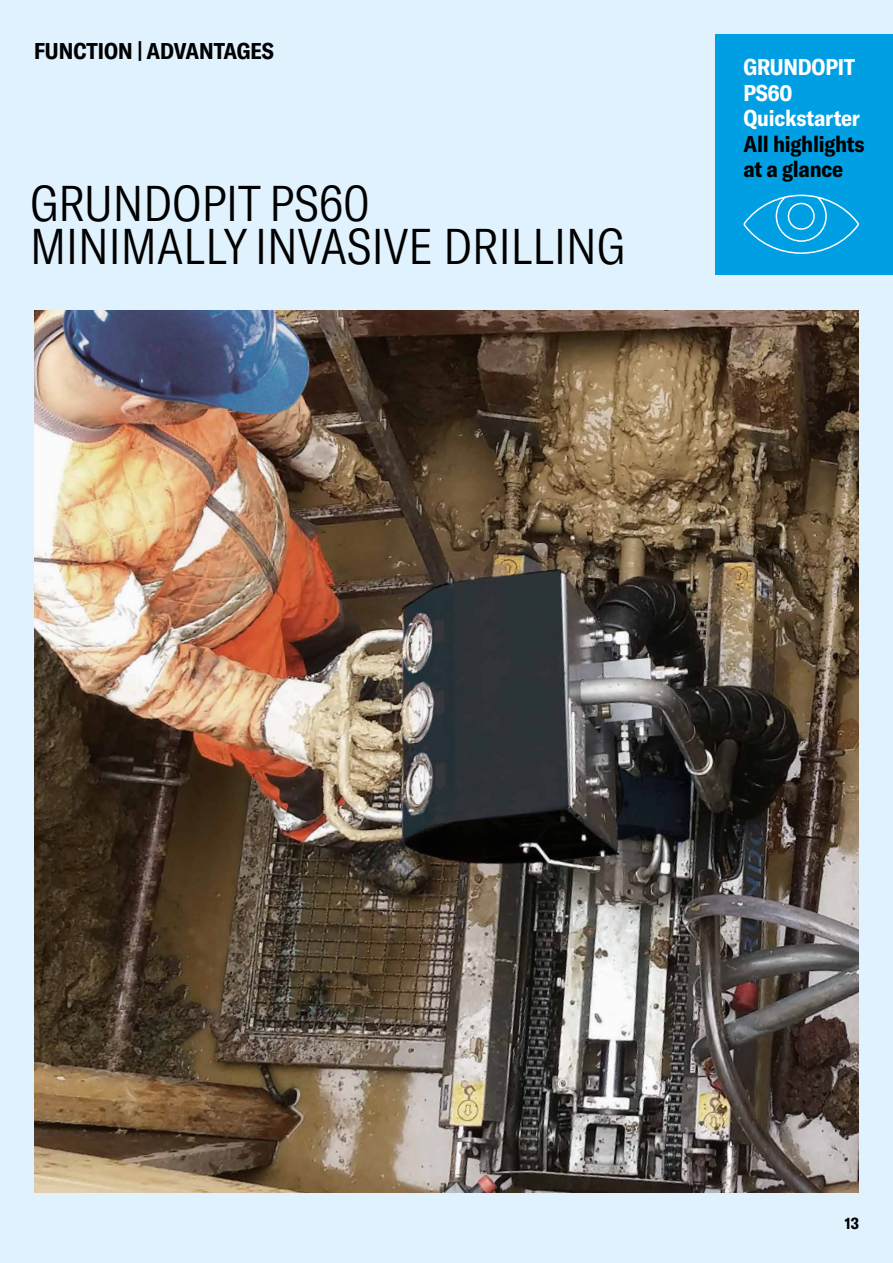
<style>
.page{position:relative;width:893px;height:1263px;background:#dff2fd}
.page>*{position:absolute;margin:0;border:0;box-sizing:border-box;transform-origin:0 0}
.t1{font:300 condensed 49.5px/43.5px "GT America";color:#000}
.t2{font:700 condensed 22.5px/25.5px "GT America";letter-spacing:-.01em;color:#000}
.t3{font:700 condensed 22.5px/25.5px "GT America";letter-spacing:-.01em;color:#fff}
.t4{font:700 condensed 15.75px "GT America";color:#000}
</style>
<div class="page">
<div style="left:716px;top:34px;width:177px;height:241px;background:#009fe3"></div>
<svg style="left:743px;top:194px;width:116px;height:60px"></svg>
<div style="left:788px;top:203px;width:27px;height:27px;border:2px solid #fff;border-radius:50%"></div>
<img style="left:34px;top:311px;width:825px;height:882px">
<p class="t2" style="left:34px;top:38px;width:241px">FUNCTION | ADVANTAGES</p>
<h1 class="t1" style="left:30px;top:182px;width:596px">GRUNDOPIT PS60<br>MINIMALLY INVASIVE DRILLING</h1>
<p class="t3" style="left:743px;top:54px;width:118px">GRUNDOPIT<br>PS60<br>Quickstarter</p>
<p class="t2" style="left:743px;top:131px;width:122px">All highlights at a glance</p>
<p class="t4" style="left:845px;top:1214px;width:16px">13</p>
</div>
